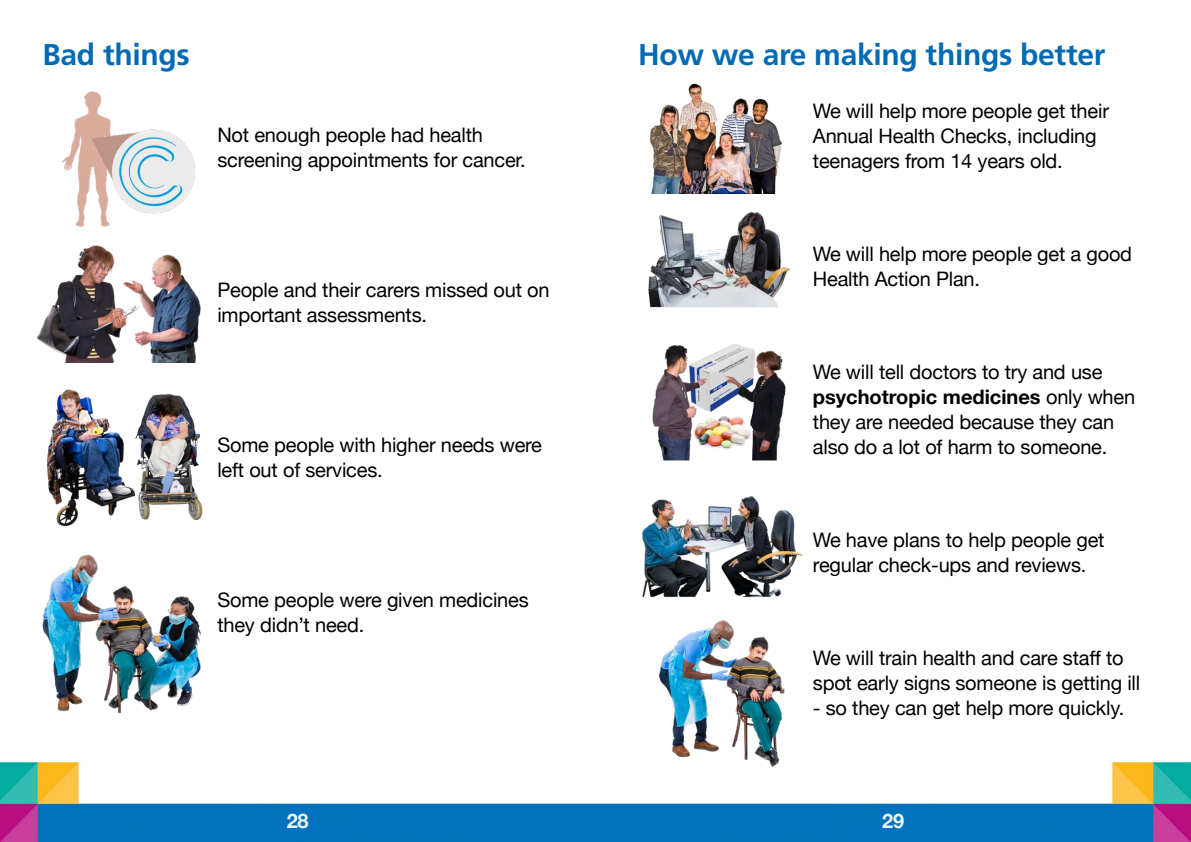
<style>
.page{position:relative;width:1191px;height:842px;background:#fff}
.page>*{position:absolute;margin:0;border:0;box-sizing:border-box;transform-origin:0 0}
.t1{font:700 30px "Frutiger LT Std";letter-spacing:-.01em;color:#006ab4}
.t2{font:20px/25px "Helvetica Neue";letter-spacing:-.01em;color:#000}
.t3{font:700 20px "Helvetica Neue";color:#edf4f5}
.s1{font-weight:700}
</style>
<div class="page">
<img style="left:0;top:763px;width:1191px;height:79px">
<img style="left:47px;top:389px;width:113px;height:137px">
<img style="left:62px;top:91px;width:133px;height:136px">
<img style="left:37px;top:245px;width:164px;height:117px">
<img style="left:106px;top:395px;width:97px;height:124px">
<img style="left:42px;top:554px;width:159px;height:160px">
<img style="left:649px;top:83px;width:133px;height:96px">
<img style="left:648px;top:179px;width:143px;height:129px">
<img style="left:652px;top:343px;width:134px;height:109px">
<img style="left:642px;top:452px;width:160px;height:146px">
<img style="left:652px;top:620px;width:150px;height:148px">
<h1 class="t1" style="left:43px;top:37px;width:149px">Bad things</h1>
<p class="t2" style="left:217px;top:124px;width:310px">Not enough people had health screening appointments for cancer.</p>
<p class="t2" style="left:217px;top:279px;width:334px">People and their carers missed out on</p>
<p class="t2" style="left:217px;top:304px;width:211px">important assessments.</p>
<p class="t2" style="left:217px;top:434px;width:326px">Some people with higher needs were</p>
<p class="t2" style="left:217px;top:459px;width:167px">left out of services.</p>
<p class="t2" style="left:217px;top:589px;width:313px">Some people were given medicines</p>
<p class="t2" style="left:217px;top:614px;width:148px">they didn’t need.</p>
<h1 class="t1" style="left:638px;top:37px;width:469px">How we are making things better</h1>
<p class="t2" style="left:813px;top:100px;width:297px">We will help more people get their<br>Annual Health Checks, including teenagers from 14 years old.</p>
<p class="t2" style="left:813px;top:243px;width:321px">We will help more people get a good<br>Health Action Plan.</p>
<p class="t2" style="left:813px;top:361px;width:324px">We will tell doctors to try and use <span class="s1">psychotropic medicines</span> only when they are needed because they can also do a lot of harm to someone.</p>
<p class="t2" style="left:813px;top:529px;width:293px">We have plans to help people get regular check-ups and reviews.</p>
<p class="t2" style="left:813px;top:647px;width:329px">We will train health and care staff to spot early signs someone is getting ill</p>
<p class="t2" style="left:813px;top:697px;width:313px">- so they can get help more quickly.</p>
<p class="t3" style="left:287px;top:805px;width:24px">28</p>
<p class="t3" style="left:882px;top:805px;width:24px">29</p>
</div>
